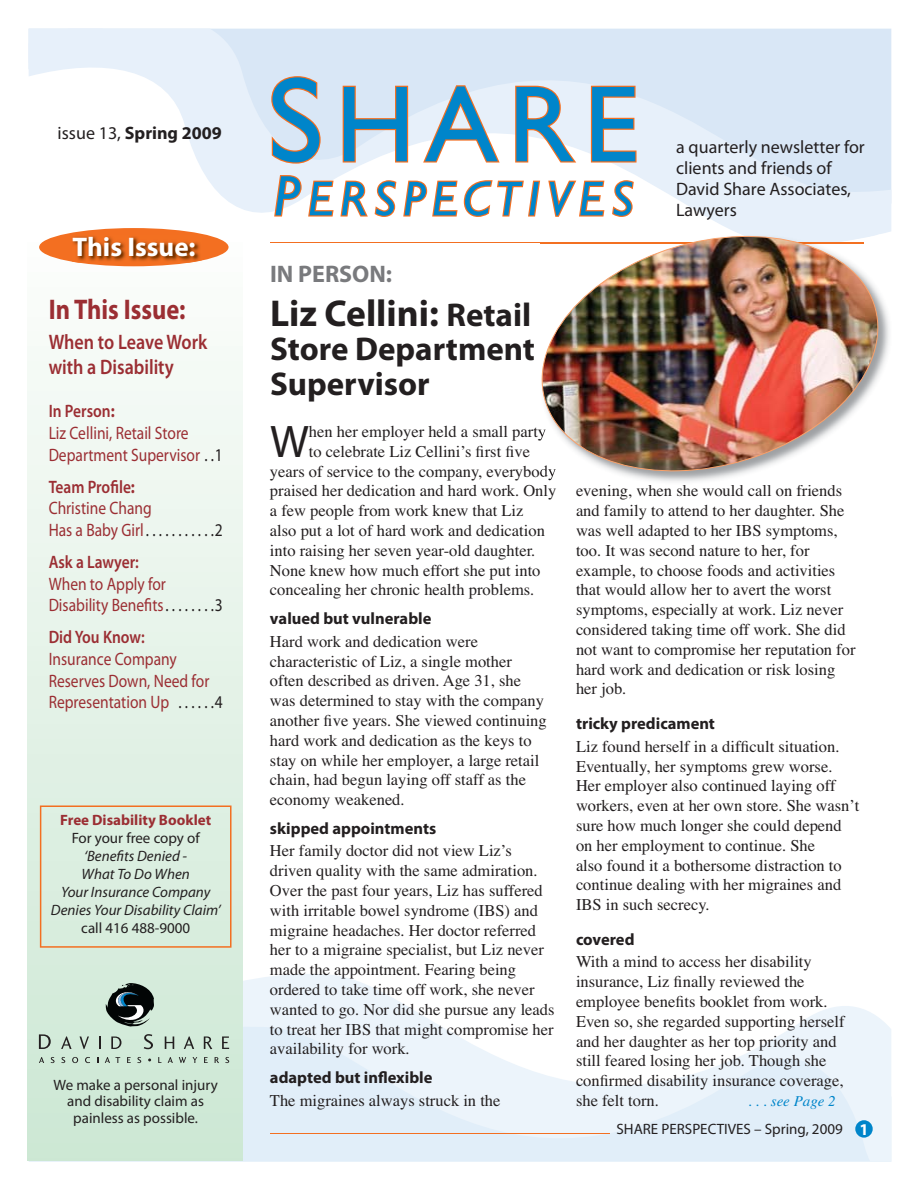
<style>
.page{position:relative;width:918px;height:1188px;background:#fff}
.page>*{position:absolute;margin:0;border:0;box-sizing:border-box;transform-origin:0 0}
.t1{font:45.9px "Myriad Pro";color:#231f20}
.t2{font:700 37.5px "Myriad Pro";color:#231f20}
.t3{font:700 33px/34.5px "Myriad Pro";color:#231f20}
.t4{font:700 28.5px "Myriad Pro";color:#9b2e33;scale:.86 1}
.t5{font:700 27px "Myriad Pro";color:#fff}
.t6{font:700 24px "Myriad Pro";color:#797a7d}
.t7{font:600 21px/25.2px "Myriad Pro";color:#9b2e33;scale:.86 1}
.t8{font:18px/21.6px "Myriad Pro";color:#9b2e33;scale:.86 1}
.t9{font:18px/21px "Myriad Pro";color:#231f20}
.t10{font:600 18px "Myriad Pro";color:#9b2e33;scale:.86 1}
.t11{font:700 18px "Myriad Pro";color:#231f20}
.t12{font:16.5px/19.8px "Times";color:#231f20}
.t13{font:700 16.5px "Myriad Pro";color:#231f20}
.t14{font:15px/16.5px "Myriad Pro";color:#231f20;text-align:center}
.t15{font:italic 15px/18px "Myriad Pro";color:#231f20;text-align:center}
.t16{font:700 15px "Myriad Pro";color:#9b2e33}
.t17{font:italic 15px "Times";color:#0085ca}
.s1{font-weight:400}
.s2{font-weight:600}
.s3{font-weight:700}
.s4{color:#231f20}
.s5{font-size:33px}
.s6{font-weight:700;font-size:16.5px;color:#fff}
</style>
<div class="page">
<svg style="left:29px;top:974px;width:862px;height:188px"></svg>
<svg style="left:29px;top:28px;width:862px;height:215px"></svg>
<div style="left:29px;top:29px;width:77px;height:34px;background:#e7f0fa"></div>
<div style="left:855px;top:1120px;width:18px;height:18px;background:#0085ca;border-radius:50%"></div>
<hr style="left:270px;top:1134px;width:339px;height:1px;background:#f36f21">
<hr style="left:270px;top:243px;width:594px;height:1px;background:#f36f21">
<svg style="left:27px;top:216px;width:216px;height:945px"></svg>
<svg style="left:39px;top:1034px;width:12px;height:15px"></svg>
<svg style="left:61px;top:1036px;width:11px;height:13px"></svg>
<svg style="left:80px;top:1036px;width:9px;height:13px"></svg>
<svg style="left:99px;top:1036px;width:2px;height:13px"></svg>
<svg style="left:111px;top:1036px;width:10px;height:13px"></svg>
<svg style="left:144px;top:1034px;width:9px;height:15px"></svg>
<svg style="left:165px;top:1036px;width:9px;height:13px"></svg>
<svg style="left:184px;top:1036px;width:10px;height:13px"></svg>
<svg style="left:204px;top:1036px;width:8px;height:13px"></svg>
<svg style="left:222px;top:1036px;width:7px;height:13px"></svg>
<svg style="left:39px;top:1057px;width:5px;height:6px"></svg>
<svg style="left:51px;top:1057px;width:4px;height:6px"></svg>
<svg style="left:61px;top:1057px;width:4px;height:6px"></svg>
<svg style="left:72px;top:1057px;width:6px;height:6px"></svg>
<svg style="left:85px;top:1057px;width:5px;height:6px"></svg>
<svg style="left:105px;top:1057px;width:15px;height:6px"></svg>
<svg style="left:127px;top:1057px;width:4px;height:6px"></svg>
<svg style="left:137px;top:1057px;width:4px;height:6px"></svg>
<svg style="left:158px;top:1057px;width:3px;height:6px"></svg>
<svg style="left:168px;top:1057px;width:5px;height:6px"></svg>
<svg style="left:179px;top:1057px;width:7px;height:6px"></svg>
<svg style="left:192px;top:1057px;width:5px;height:6px"></svg>
<svg style="left:204px;top:1057px;width:4px;height:6px"></svg>
<svg style="left:215px;top:1057px;width:4px;height:6px"></svg>
<svg style="left:225px;top:1057px;width:4px;height:6px"></svg>
<svg style="left:106px;top:983px;width:48px;height:44px;background:#576360"></svg>
<svg style="left:273px;top:174px;width:268px;height:44px"></svg>
<svg style="left:547px;top:179px;width:89px;height:39px"></svg>
<svg style="left:270px;top:75px;width:52px;height:90px;background:#89b7d1"></svg>
<svg style="left:341px;top:84px;width:68px;height:80px;background:#8fbad3"></svg>
<svg style="left:421px;top:83px;width:81px;height:81px"></svg>
<svg style="left:514px;top:84px;width:65px;height:81px"></svg>
<svg style="left:590px;top:84px;width:48px;height:80px;background:#81b1cb"></svg>
<div style="left:39px;top:228px;width:190px;height:38px;background:#f36f21;border-radius:50%"></div>
<img style="left:72px;top:236px;width:130px;height:27px">
<div style="left:40px;top:806px;width:192px;height:142px;background:#dbeee0"></div>
<img style="left:540px;top:234px;width:351px;height:248px">
<img style="left:741px;top:234px;width:138px;height:11px">
<img style="left:540px;top:426px;width:2px;height:15px">
<img style="left:540px;top:465px;width:16px;height:15px">
<img style="left:542px;top:236px;width:336px;height:235px">
<p class="t11" style="left:58px;top:126px;width:166px"><span class="s1">issue 13,</span> Spring 2009</p>
<h3 class="t5" style="left:73px;top:236px;width:124px">This Issue:</h3>
<h3 class="t4" style="left:49px;top:299px;width:161px">In This Issue:</h3>
<p class="t7" style="left:49px;top:331px;width:186px">When to Leave Work with a Disability</p>
<p class="t8" style="left:49px;top:402px;width:204px"><span class="s2">In Person</span><span class="s3">:<br></span>Liz Cellini, Retail Store<br>Department Supervisor <span class="s4">. .1</span></p>
<p class="t8" style="left:49px;top:478px;width:204px"><span class="s2">Team Profile</span><span class="s3">:<br></span>Christine Chang<br>Has a Baby Girl <span class="s4">. . . . . . . . . . .2</span></p>
<p class="t10" style="left:49px;top:555px;width:106px">Ask a Lawyer:</p>
<p class="t8" style="left:49px;top:575px;width:204px">When to Apply for<br>Disability Benefits <span class="s4">. . . . . . . .3</span></p>
<p class="t10" style="left:49px;top:631px;width:113px">Did You Know:</p>
<p class="t8" style="left:49px;top:650px;width:204px">Insurance Company<br>Reserves Down, Need for<br>Representation Up <span class="s4">. . . . . .4</span></p>
<p class="t16" style="left:60px;top:815px;width:153px">Free Disability Booklet</p>
<p class="t14" style="left:72px;top:831px;width:130px">For your free copy of</p>
<p class="t15" style="left:51px;top:849px;width:171px">‘Benefits Denied -<br>What To Do When<br>Your Insurance Company<br>Denies Your Disability Claim’</p>
<p class="t14" style="left:81px;top:921px;width:110px">call 416 488-9000</p>
<p class="t14" style="left:53px;top:1078px;width:166px">We make a personal injury and disability claim as painless as possible.</p>
<h3 class="t6" style="left:270px;top:265px;width:124px">IN PERSON:</h3>
<h2 class="t2" style="left:270px;top:299px;width:263px">Liz Cellini: <span class="s5">Retail</span></h2>
<h3 class="t3" style="left:270px;top:335px;width:267px">Store Department<br>Supervisor</h3>
<h1 class="t1" style="left:270px;top:424px;width:40px">W</h1>
<p class="t12" style="left:309px;top:423px;width:239px">hen her employer held a small party</p>
<p class="t12" style="left:309px;top:443px;width:223px">to celebrate Liz Cellini’s first five</p>
<p class="t12" style="left:270px;top:463px;width:288px">years of service to the company, everybody</p>
<p class="t12" style="left:270px;top:483px;width:288px">praised her dedication and hard work. Only</p>
<p class="t12" style="left:270px;top:502px;width:255px">a few people from work knew that Liz</p>
<p class="t12" style="left:270px;top:522px;width:276px">also put a lot of hard work and dedication</p>
<p class="t12" style="left:270px;top:542px;width:267px">into raising her seven year-old daughter.</p>
<p class="t12" style="left:270px;top:562px;width:272px">None knew how much effort she put into</p>
<p class="t12" style="left:270px;top:582px;width:266px">concealing her chronic health problems.</p>
<p class="t13" style="left:270px;top:612px;width:163px">valued but vulnerable</p>
<p class="t12" style="left:270px;top:633px;width:278px">Hard work and dedication were characteristic of Liz, a single mother often described as driven. Age 31, she was determined to stay with the company another five years. She viewed continuing hard work and dedication as the keys to stay on while her employer, a large retail chain, had begun laying off staff as the economy weakened.</p>
<p class="t13" style="left:270px;top:822px;width:168px">skipped appointments</p>
<p class="t12" style="left:270px;top:843px;width:286px">Her family doctor did not view Liz’s driven quality with the same admiration.<br>Over the past four years, Liz has suffered with irritable bowel syndrome (IBS) and migraine headaches. Her doctor referred her to a migraine specialist, but Liz never made the appointment. Fearing being ordered to take time off work, she never wanted to go. Nor did she pursue any leads to treat her IBS that might compromise her availability for work.</p>
<p class="t13" style="left:270px;top:1071px;width:164px">adapted but inflexible</p>
<p class="t12" style="left:270px;top:1092px;width:232px">The migraines always struck in the</p>
<p class="t9" style="left:676px;top:138px;width:190px">a quarterly newsletter for clients and friends of<br>David Share Associates,<br>Lawyers</p>
<p class="t12" style="left:576px;top:483px;width:281px">evening, when she would call on friends and family to attend to her daughter. She was well adapted to her IBS symptoms, too. It was second nature to her, for example, to choose foods and activities that would allow her to avert the worst symptoms, especially at work. Liz never considered taking time off work. She did not want to compromise her reputation for hard work and dedication or risk losing her job.</p>
<p class="t13" style="left:576px;top:717px;width:141px">tricky predicament</p>
<p class="t12" style="left:576px;top:738px;width:285px">Liz found herself in a difficult situation.<br>Eventually, her symptoms grew worse.<br>Her employer also continued laying off workers, even at her own store. She wasn’t sure how much longer she could depend on her employment to continue. She<br>also found it a bothersome distraction to continue dealing with her migraines and IBS in such secrecy.</p>
<p class="t13" style="left:576px;top:933px;width:60px">covered</p>
<p class="t12" style="left:576px;top:954px;width:270px">With a mind to access her disability insurance, Liz finally reviewed the employee benefits booklet from work.<br>Even so, she regarded supporting herself and her daughter as her top priority and still feared losing her job. Though she confirmed disability insurance coverage, she felt torn.</p>
<p class="t17" style="left:748px;top:1096px;width:89px">. . . see Page 2</p>
<p class="t14" style="left:617px;top:1122px;width:254px">SHARE PERSPECTIVES – Spring, 2009 <span class="s6">1</span></p>
</div>
